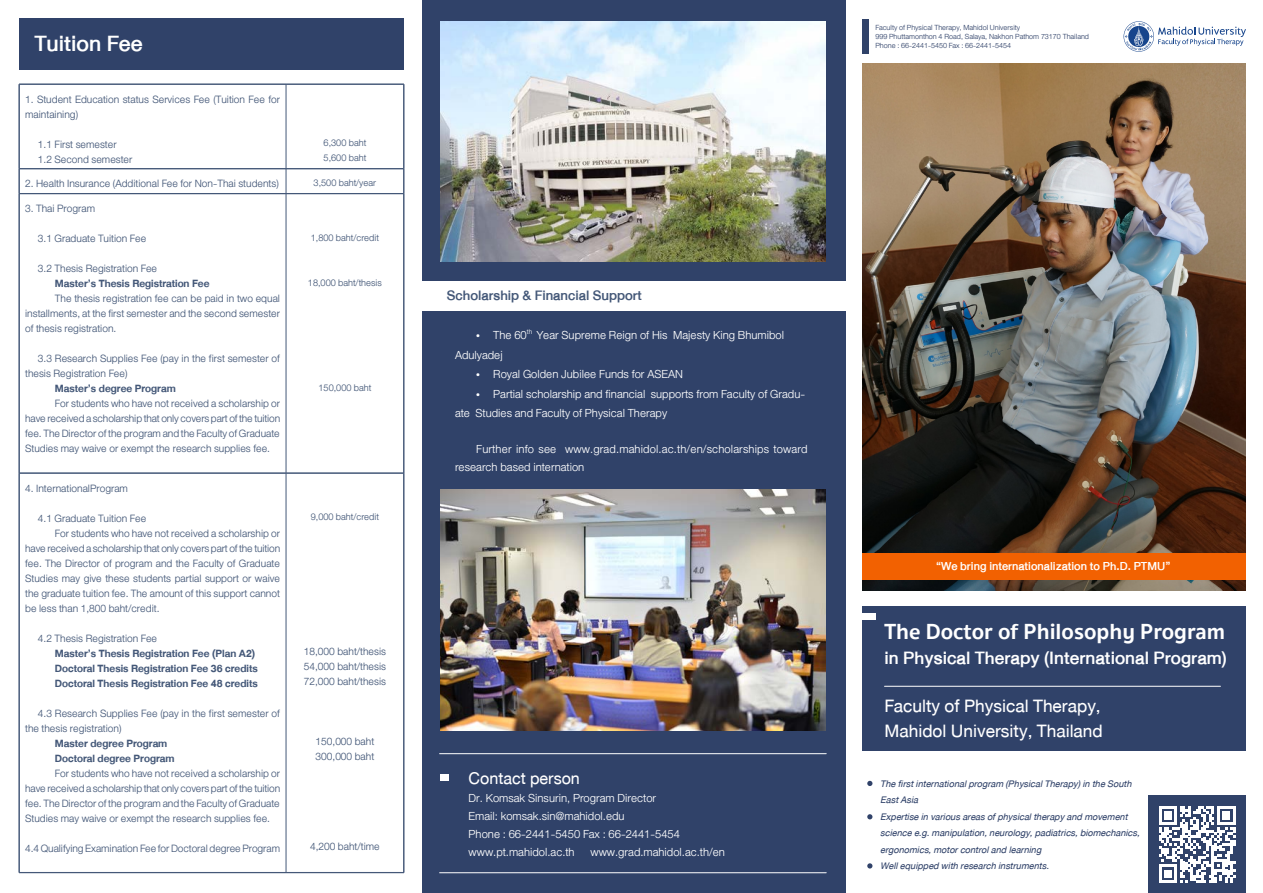
<style>
.page{position:relative;width:1263px;height:893px;background:#fff}
.page>*{position:absolute;margin:0;border:0;box-sizing:border-box;transform-origin:0 0}
.t1{font:31.5px "DB Helvethaica X 65 Med";color:#fff}
.t2{font:25.5px "DB Helvethaica X 55";color:#fff}
.t3{font:25.5px "DB Helvethaica X 65 Med";color:#fff}
.t4{font:24px "DB Helvethaica X 55";color:#fff}
.t5{font:700 22.5px "Sukhumvit Set";color:#fff}
.t6{font:19.5px "DB Helvethaica X 65 Med";color:#445878}
.t7{font:16.5px/19.5px "DB Helvethaica X 45 Li";color:#fff}
.t8{font:16.5px "DB Helvethaica X 65 Med";color:#fff}
.t9{font:15px/15px "DB Helvethaica X 45 Li";color:#445878;text-align:justify}
.t10{font:15px "DB Helvethaica X 75 Bd";color:#445878}
.t11{font:italic 13.5px/16.5px "DB Helvethaica X 56";color:#304269}
.t12{font:13.5px "DB Helvethaica X 45 Li";color:#445878}
.t13{font:10.5px "DB Helvethaica X 45 Li";color:#304269}
</style>
<div class="page">
<img style="left:862px;top:64px;width:384px;height:526px">
<div style="left:862px;top:606px;width:384px;height:144px;background:#304269"></div>
<div style="left:862px;top:19px;width:7px;height:34px;background:#304269"></div>
<div style="left:858px;top:613px;width:18px;height:7px;background:#fff"></div>
<hr style="left:884px;top:686px;width:336px;height:1px;background:#fff">
<div style="left:1148px;top:795px;width:98px;height:98px;background:#304269"></div>
<svg style="left:1159px;top:806px;width:76px;height:77px"></svg>
<div style="left:422px;top:0;width:423px;height:893px;background:#304269"></div>
<img style="left:440px;top:21px;width:386px;height:241px">
<img style="left:440px;top:490px;width:386px;height:240px">
<hr style="left:440px;top:753px;width:386px;height:1px;background:#fff">
<hr style="left:440px;top:872px;width:386px;height:1px;background:#fff">
<svg style="left:867px;top:781px;width:5px;height:5px"></svg>
<svg style="left:867px;top:814px;width:5px;height:5px"></svg>
<svg style="left:867px;top:863px;width:5px;height:5px"></svg>
<div style="left:19px;top:18px;width:385px;height:51px;background:#304269"></div>
<div style="left:862px;top:553px;width:384px;height:27px;background:#f26101"></div>
<svg style="left:1123px;top:21px;width:123px;height:31px"></svg>
<hr style="left:19px;top:84px;width:267px;height:1px;background:#445878">
<hr style="left:19px;top:84px;width:1px;height:84px;background:#445878">
<hr style="left:286px;top:84px;width:118px;height:1px;background:#445878">
<hr style="left:403px;top:84px;width:1px;height:84px;background:#445878">
<hr style="left:404px;top:84px;width:1px;height:85px;background:#445878">
<svg style="left:19px;top:170px;width:1px;height:23px"></svg>
<svg style="left:403px;top:169px;width:2px;height:25px"></svg>
<hr style="left:19px;top:194px;width:1px;height:279px;background:#445878">
<hr style="left:403px;top:194px;width:1px;height:279px;background:#445878">
<hr style="left:404px;top:194px;width:1px;height:279px;background:#445878">
<hr style="left:19px;top:473px;width:1px;height:399px;background:#445878">
<hr style="left:403px;top:473px;width:1px;height:399px;background:#445878">
<hr style="left:404px;top:473px;width:1px;height:400px;background:#445878">
<hr style="left:19px;top:872px;width:267px;height:1px;background:#445878">
<hr style="left:286px;top:872px;width:118px;height:1px;background:#445878">
<hr style="left:286px;top:84px;width:1px;height:84px;background:#445878">
<svg style="left:286px;top:170px;width:1px;height:23px"></svg>
<hr style="left:286px;top:194px;width:1px;height:279px;background:#445878">
<hr style="left:286px;top:473px;width:1px;height:399px;background:#445878">
<hr style="left:19px;top:168px;width:267px;height:1px;background:#445878">
<hr style="left:19px;top:169px;width:267px;height:1px;background:#445878">
<hr style="left:286px;top:168px;width:118px;height:1px;background:#445878">
<hr style="left:286px;top:169px;width:118px;height:1px;background:#445878">
<hr style="left:19px;top:193px;width:267px;height:1px;background:#445878">
<hr style="left:286px;top:193px;width:118px;height:1px;background:#445878">
<hr style="left:19px;top:473px;width:267px;height:1px;background:#445878">
<hr style="left:286px;top:473px;width:118px;height:1px;background:#445878">
<div style="left:421px;top:281px;width:424px;height:29px;background:#fff"></div>
<div style="left:440px;top:774px;width:9px;height:6px;background:#fff"></div>
<p class="t13" style="left:875px;top:22px;width:146px">Faculty of Physical Therapy, Mahidol University</p>
<p class="t13" style="left:875px;top:31px;width:215px">999 Phuttamonthon 4 Road, Salaya, Nakhon Pathom 73170 Thailand</p>
<p class="t1" style="left:35px;top:26px;width:109px">Tuition Fee</p>
<p class="t13" style="left:875px;top:40px;width:137px">Phone : 66-2441-5450 Fax : 66-2441-5454</p>
<p class="t9" style="left:25px;top:92px;width:256px">1. Student Education status Services Fee (Tuition Fee for maintaining)</p>
<p class="t9" style="left:38px;top:137px;width:80px">1.1 First semester</p>
<p class="t9" style="left:38px;top:152px;width:96px">1.2 Second semester</p>
<p class="t12" style="left:324px;top:136px;width:44px">6,300 baht</p>
<p class="t12" style="left:324px;top:151px;width:44px">5,600 baht</p>
<p class="t9" style="left:25px;top:176px;width:255px">2. Health Insurance (Additional Fee for Non-Thai students)</p>
<p class="t12" style="left:314px;top:175px;width:64px">3,500 baht/year</p>
<p class="t9" style="left:25px;top:201px;width:72px">3. Thai Program</p>
<p class="t9" style="left:38px;top:231px;width:110px">3.1 Graduate Tuition Fee</p>
<p class="t9" style="left:38px;top:261px;width:121px">3.2 Thesis Registration Fee</p>
<p class="t10" style="left:55px;top:275px;width:156px">Master’s Thesis Registration Fee</p>
<p class="t9" style="left:25px;top:291px;width:256px;text-indent:30px">The thesis registration fee can be paid in two equal installments, at the first semester and the second semester of thesis registration.</p>
<p class="t9" style="left:25px;top:351px;width:256px;text-indent:13px">3.3 Research Supplies Fee (pay in the first semester of thesis Registration Fee)</p>
<p class="t10" style="left:55px;top:380px;width:122px">Master’s degree Program</p>
<p class="t9" style="left:25px;top:396px;width:257px;text-indent:30px">For students who have not received a scholarship or have received a scholarship that only covers part of the tuition fee. The Director of the program and the Faculty of Graduate Studies may waive or exempt the research supplies fee.</p>
<p class="t12" style="left:311px;top:230px;width:70px">1,800 baht/credit</p>
<p class="t12" style="left:308px;top:275px;width:75px">18,000 baht/thesis</p>
<p class="t12" style="left:318px;top:380px;width:54px">150,000 baht</p>
<p class="t9" style="left:25px;top:480px;width:104px">4. InternationalProgram</p>
<p class="t9" style="left:38px;top:510px;width:110px">4.1 Graduate Tuition Fee</p>
<p class="t9" style="left:25px;top:525px;width:257px;text-indent:30px">For students who have not received a scholarship or have received a scholarship that only covers part of the tuition fee. The Director of program and the Faculty of Graduate Studies may give these students partial support or waive the graduate tuition fee. The amount of this support cannot be less than 1,800 baht/credit.</p>
<p class="t9" style="left:38px;top:630px;width:121px">4.2 Thesis Registration Fee</p>
<p class="t10" style="left:55px;top:644px;width:202px">Master’s Thesis Registration Fee (Plan A2)</p>
<p class="t10" style="left:55px;top:659px;width:204px">Doctoral Thesis Registration Fee 36 credits</p>
<p class="t10" style="left:55px;top:674px;width:204px">Doctoral Thesis Registration Fee 48 credits</p>
<p class="t9" style="left:25px;top:705px;width:256px;text-indent:13px">4.3 Research Supplies Fee (pay in the first semester of the thesis registration)</p>
<p class="t10" style="left:55px;top:734px;width:114px">Master degree Program</p>
<p class="t10" style="left:55px;top:749px;width:121px">Doctoral degree Program</p>
<p class="t9" style="left:25px;top:765px;width:257px;text-indent:30px">For students who have not received a scholarship or have received a scholarship that only covers part of the tuition fee. The Director of the program and the Faculty of Graduate Studies may waive or exempt the research supplies fee.</p>
<p class="t9" style="left:25px;top:840px;width:256px">4.4 Qualifying Examination Fee for Doctoral degree Program</p>
<p class="t12" style="left:311px;top:510px;width:70px">9,000 baht/credit</p>
<p class="t9" style="left:304px;top:644px;width:84px">18,000 baht/thesis 54,000 baht/thesis 72,000 baht/thesis</p>
<p class="t9" style="left:316px;top:734px;width:60px">150,000 baht</p>
<p class="t9" style="left:316px;top:749px;width:60px">300,000 baht</p>
<p class="t9" style="left:310px;top:839px;width:71px">4,200 baht/time</p>
<p class="t6" style="left:447px;top:284px;width:197px">Scholarship &amp; Financial Support</p>
<p class="t7" style="left:455px;top:325px;width:330px;text-indent:21px">• The 60<sup>th</sup> Year Supreme Reign of His Majesty King Bhumibol<br>Adulyadej</p>
<p class="t7" style="left:476px;top:364px;width:208px">• Royal Golden Jubilee Funds for ASEAN</p>
<p class="t7" style="left:455px;top:384px;width:352px;text-indent:21px">• Partial scholarship and financial supports from Faculty of Gradu&shy;ate Studies and Faculty of Physical Therapy</p>
<p class="t7" style="left:455px;top:440px;width:354px;line-height:18px;text-indent:21px">Further info see www.grad.mahidol.ac.th/en/scholarships toward research based internation</p>
<p class="t4" style="left:469px;top:765px;width:113px">Contact person</p>
<p class="t7" style="left:469px;top:788px;width:189px">Dr. Komsak Sinsurin, Program Director</p>
<p class="t7" style="left:469px;top:806px;width:158px">Email: komsak.sin@mahidol.edu</p>
<p class="t7" style="left:469px;top:824px;width:213px">Phone : 66-2441-5450 Fax : 66-2441-5454</p>
<p class="t7" style="left:469px;top:842px;width:258px">www.pt.mahidol.ac.th www.grad.mahidol.ac.th/en</p>
<p class="t8" style="left:936px;top:557px;width:236px">“We bring internationalization to Ph.D. PTMU”</p>
<p class="t5" style="left:884px;top:614px;width:342px">The Doctor of Philosophy Program</p>
<p class="t3" style="left:884px;top:644px;width:344px">in Physical Therapy (International Program)</p>
<p class="t2" style="left:884px;top:692px;width:218px">Faculty of Physical Therapy,</p>
<p class="t2" style="left:884px;top:717px;width:220px">Mahidol University, Thailand</p>
<p class="t11" style="left:880px;top:775px;width:253px">The first international program (Physical Therapy) in the South<br>East Asia</p>
<p class="t11" style="left:880px;top:808px;width:261px">Expertise in various areas of physical therapy and movement science e.g. manipulation, neurology, padiatrics, biomechanics, ergonomics, motor control and learning</p>
<p class="t11" style="left:880px;top:858px;width:170px">Well equipped with research instruments.</p>
</div>
